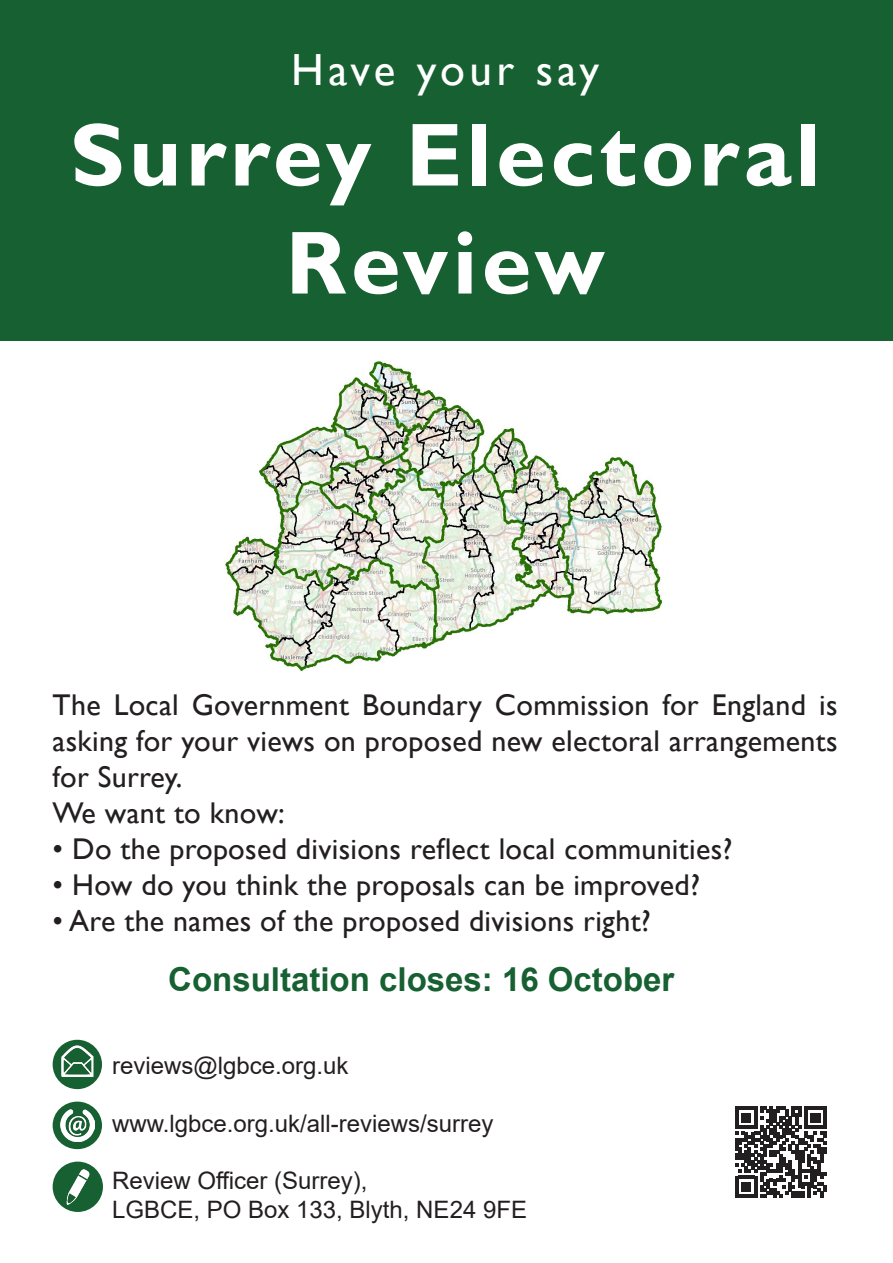
<style>
.page{position:relative;width:893px;height:1263px;background:#fff}
.page>*{position:absolute;margin:0;border:0;box-sizing:border-box;transform-origin:0 0}
.t1{font:700 90px/108px "Gill Sans";letter-spacing:.05em;color:#fff;text-align:center}
.t2{font:45px "Gill Sans";letter-spacing:.09em;color:#fff}
.t3{font:700 33px "Arial";color:#166031}
.Body_Text{font:30px/36px "Gill Sans";letter-spacing:.01em;color:#231f20;text-align:justify}
.More_Info{font:24px/28.8px "Arial";color:#231f20}
</style>
<div class="page">
<img style="left:224px;top:361px;width:439px;height:310px">
<div style="left:0;top:0;width:893px;height:340px;background:#166031"></div>
<svg style="left:735px;top:1107px;width:91px;height:91px"></svg>
<div style="left:53px;top:1040px;width:49px;height:49px;background:#166031;border-radius:50%"></div>
<img style="left:61px;top:1045px;width:32px;height:32px">
<div style="left:53px;top:1101px;width:49px;height:48px;background:#166031;border-radius:50%"></div>
<img style="left:61px;top:1109px;width:33px;height:33px">
<div style="left:53px;top:1161px;width:50px;height:51px;background:#166031;border-radius:50%"></div>
<img style="left:66px;top:1169px;width:30px;height:35px">
<p class="t2" style="left:291px;top:44px;width:310px">Have your say</p>
<p class="t1" style="left:70px;top:104px;width:752px">Surrey Electoral<br>Review</p>
<p class="Body_Text" style="left:53px;top:688px;width:786px">The Local Government Boundary Commission for England is asking for your views on proposed new electoral arrangements for Surrey.</p>
<p class="Body_Text" style="left:53px;top:796px;width:234px">We want to know:</p>
<p class="Body_Text" style="left:53px;top:832px;width:681px">• Do the proposed divisions reflect local communities?</p>
<p class="Body_Text" style="left:53px;top:868px;width:649px">• How do you think the proposals can be improved?</p>
<p class="Body_Text" style="left:53px;top:904px;width:600px">• Are the names of the proposed divisions right?</p>
<p class="t3" style="left:168px;top:957px;width:508px">Consultation closes: 16 October</p>
<p class="More_Info" style="left:112px;top:1051px;width:238px">reviews@lgbce.org.uk</p>
<p class="More_Info" style="left:112px;top:1109px;width:383px">www.lgbce.org.uk/all-reviews/surrey</p>
<p class="More_Info" style="left:112px;top:1166px;width:416px">Review Officer (Surrey),<br>LGBCE, PO Box 133, Blyth, NE24 9FE</p>
</div>
